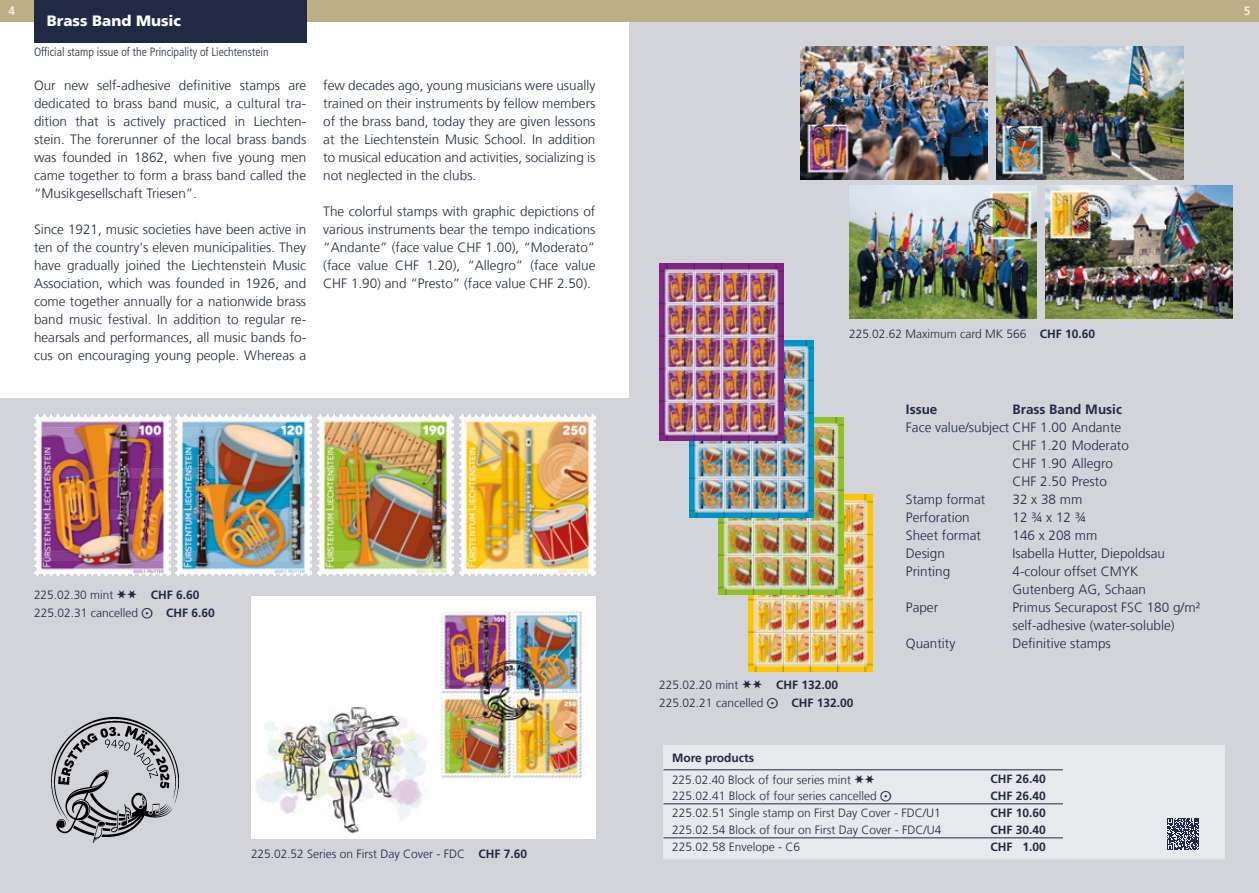
<style>
.page{position:relative;width:1259px;height:893px;background:#fff}
.page>*{position:absolute;margin:0;border:0;box-sizing:border-box;transform-origin:0 0}
.Titel{font:900 15px "Frutiger LT";color:#fff}
.Grundtext{font:300 13.5px/18px "Frutiger";color:#202945;text-align:justify}
.t1{font:700 13.5px "Frutiger";color:#202945}
.Grundtext-2{font:300 12px "Frutiger";color:#202945}
.t2{font:700 12px "Frutiger";color:#202945}
.t3{font:300 condensed 12px "Frutiger LT";color:#202945}
.t4{font:700 12px "Frutiger";color:#f3efe5}
.s1{font-family:"Michel";font-weight:400}
.s2{font-weight:700}
</style>
<div class="page">
<div style="left:629px;top:0;width:630px;height:893px;background:#d2d4da"></div>
<div style="left:0;top:398px;width:629px;height:495px;background:#d2d4da"></div>
<div style="left:0;top:0;width:629px;height:21px;background:#bcae86"></div>
<div style="left:34px;top:0;width:272px;height:43px;background:#202945"></div>
<div style="left:629px;top:0;width:630px;height:21px;background:#bcae86"></div>
<img style="left:251px;top:596px;width:344px;height:243px">
<img style="left:800px;top:47px;width:187px;height:133px">
<img style="left:996px;top:47px;width:188px;height:133px">
<img style="left:849px;top:186px;width:187px;height:133px">
<img style="left:1045px;top:186px;width:188px;height:133px">
<img style="left:748px;top:495px;width:125px;height:177px">
<img style="left:719px;top:418px;width:124px;height:176px">
<img style="left:689px;top:340px;width:124px;height:177px">
<img style="left:659px;top:263px;width:124px;height:177px">
<img style="left:34px;top:414px;width:136px;height:162px">
<img style="left:176px;top:414px;width:136px;height:162px">
<img style="left:317px;top:414px;width:137px;height:162px">
<img style="left:459px;top:414px;width:136px;height:162px">
<img style="left:52px;top:718px;width:127px;height:124px">
<div style="left:663px;top:745px;width:562px;height:114px;background:#e8e9ec"></div>
<hr style="left:663px;top:804px;width:300px;height:1px;background:#202945">
<hr style="left:963px;top:804px;width:100px;height:1px;background:#202945">
<hr style="left:663px;top:838px;width:300px;height:1px;background:#202945">
<hr style="left:963px;top:838px;width:100px;height:1px;background:#202945">
<hr style="left:663px;top:769px;width:300px;height:1px;background:#202945">
<hr style="left:963px;top:769px;width:100px;height:1px;background:#202945">
<svg style="left:1167px;top:818px;width:32px;height:32px"></svg>
<p class="t4" style="left:9px;top:4px;width:8px">4</p>
<p class="t4" style="left:1243px;top:4px;width:8px">5</p>
<p class="Titel" style="left:47px;top:11px;width:136px">Brass Band Music</p>
<p class="t3" style="left:34px;top:45px;width:236px">Official stamp issue of the Principality of Liechtenstein</p>
<p class="Grundtext" style="left:34px;top:76px;width:274px">Our new self-adhesive definitive stamps are dedicated to brass band music, a cultural tra&shy;dition that is actively practiced in Liechten&shy;stein. The forerunner of the local brass bands was founded in 1862, when five young men came together to form a brass band called the “Musikgesellschaft Triesen”.</p>
<p class="Grundtext" style="left:34px;top:220px;width:274px">Since 1921, music societies have been active in ten of the country's eleven municipalities. They have gradually joined the Liechtenstein Music Association, which was founded in 1926, and come together annually for a nationwide brass band music festival. In addition to regular re&shy;hearsals and performances, all music bands fo&shy;cus on encouraging young people. Whereas a</p>
<p class="Grundtext" style="left:323px;top:76px;width:274px">few decades ago, young musicians were usually trained on their instruments by fellow members of the brass band, today they are given lessons at the Liechtenstein Music School. In addition to musical education and activities, socializing is not neglected in the clubs.</p>
<p class="Grundtext" style="left:323px;top:202px;width:274px">The colorful stamps with graphic depictions of various instruments bear the tempo indications “Andante” (face value CHF 1.00), “Moderato” (face value CHF 1.20), “Allegro” (face value CHF 1.90) and “Presto” (face value CHF 2.50).</p>
<p class="Grundtext-2" style="left:34px;top:588px;width:167px">225.02.30 mint <span class="s1">;</span> <span class="s2">CHF 6.60</span></p>
<p class="Grundtext-2" style="left:34px;top:606px;width:182px">225.02.31 cancelled <span class="s1">H</span> <span class="s2">CHF 6.60</span></p>
<p class="Grundtext-2" style="left:251px;top:846px;width:278px">225.02.52 Series on First Day Cover - FDC <span class="s2">CHF 7.60</span></p>
<p class="Grundtext-2" style="left:849px;top:327px;width:248px">225.02.62 Maximum card MK 566 <span class="s2">CHF 10.60</span></p>
<p class="Grundtext-2" style="left:659px;top:678px;width:180px">225.02.20 mint <span class="s1">;</span> <span class="s2">CHF 132.00</span></p>
<p class="Grundtext-2" style="left:659px;top:696px;width:196px">225.02.21 cancelled <span class="s1">H</span> <span class="s2">CHF 132.00</span></p>
<p class="t1" style="left:906px;top:401px;width:33px">Issue</p>
<p class="t1" style="left:1012px;top:401px;width:111px">Brass Band Music</p>
<p class="Grundtext" style="left:906px;top:418px;width:217px">Face value/subject CHF 1.00 Andante</p>
<p class="Grundtext" style="left:1012px;top:436px;width:118px">CHF 1.20 Moderato</p>
<p class="Grundtext" style="left:1012px;top:454px;width:102px">CHF 1.90 Allegro</p>
<p class="Grundtext" style="left:1012px;top:472px;width:96px">CHF 2.50 Presto</p>
<p class="Grundtext" style="left:906px;top:490px;width:81px">Stamp format</p>
<p class="Grundtext" style="left:1012px;top:490px;width:71px">32 x 38 mm</p>
<p class="Grundtext" style="left:906px;top:508px;width:65px">Perforation</p>
<p class="Grundtext" style="left:1012px;top:508px;width:75px">12 ¾ x 12 ¾</p>
<p class="Grundtext" style="left:906px;top:526px;width:76px">Sheet format</p>
<p class="Grundtext" style="left:1012px;top:526px;width:86px">146 x 208 mm</p>
<p class="Grundtext" style="left:906px;top:544px;width:41px">Design</p>
<p class="Grundtext" style="left:1012px;top:544px;width:154px">Isabella Hutter, Diepoldsau</p>
<p class="Grundtext" style="left:906px;top:562px;width:46px">Printing</p>
<p class="Grundtext" style="left:1012px;top:562px;width:127px">4-colour offset CMYK</p>
<p class="Grundtext" style="left:1012px;top:580px;width:135px">Gutenberg AG, Schaan</p>
<p class="Grundtext" style="left:906px;top:598px;width:34px">Paper</p>
<p class="Grundtext" style="left:1012px;top:598px;width:189px">Primus Securapost FSC 180 g/m² self-adhesive (water-soluble)</p>
<p class="Grundtext" style="left:906px;top:634px;width:51px">Quantity</p>
<p class="Grundtext" style="left:1012px;top:634px;width:100px">Definitive stamps</p>
<p class="t2" style="left:672px;top:751px;width:84px">More products</p>
<p class="Grundtext-2" style="left:672px;top:772px;width:205px">225.02.40 Block of four series mint <span class="s1">;</span></p>
<p class="t2" style="left:990px;top:772px;width:57px">CHF 26.40</p>
<p class="Grundtext-2" style="left:672px;top:789px;width:221px">225.02.41 Block of four series cancelled <span class="s1">H</span></p>
<p class="t2" style="left:990px;top:788px;width:57px">CHF 26.40</p>
<p class="Grundtext-2" style="left:672px;top:806px;width:270px">225.02.51 Single stamp on First Day Cover - FDC/U1</p>
<p class="t2" style="left:990px;top:806px;width:57px">CHF 10.60</p>
<p class="Grundtext-2" style="left:672px;top:823px;width:271px">225.02.54 Block of four on First Day Cover - FDC/U4</p>
<p class="t2" style="left:990px;top:823px;width:57px">CHF 30.40</p>
<p class="Grundtext-2" style="left:672px;top:840px;width:130px">225.02.58 Envelope - C6</p>
<p class="t2" style="left:990px;top:840px;width:57px">CHF 1.00</p>
</div>
